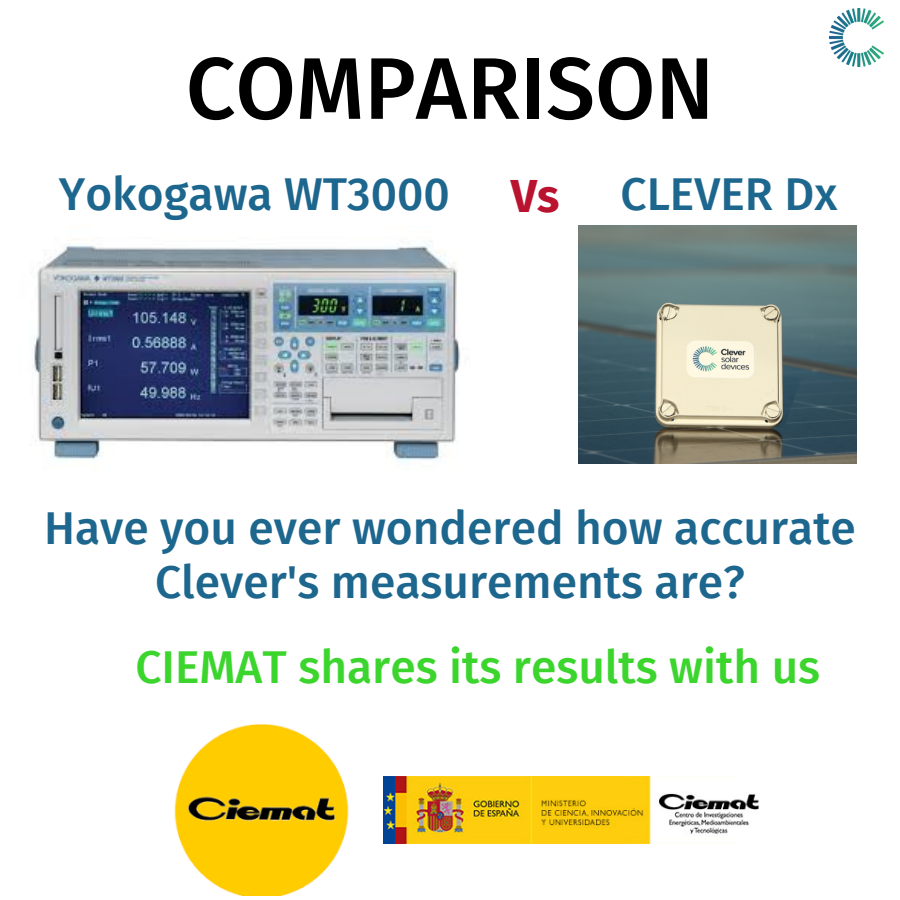
<style>
.page{position:relative;width:900px;height:900px;background:#fff}
.page>*{position:absolute;margin:0;border:0;box-sizing:border-box;transform-origin:0 0}
.t1{font:500 87.4px "Fira Sans";color:#000}
.t2{font:500 46.1px/54px "Fira Sans";color:#1d668e;text-align:center}
.t3{font:500 46.1px "Fira Sans";color:#3cd52e}
.t4{font:700 46.1px "Fira Sans";color:#b9132f}
</style>
<div class="page">
<img style="left:174px;top:725px;width:175px;height:170px">
<img style="left:384px;top:776px;width:375px;height:68px">
<img style="left:32px;top:239px;width:428px;height:223px">
<img style="left:578px;top:225px;width:279px;height:238px">
<img style="left:830px;top:9px;width:53px;height:58px">
<p class="t1" style="left:186px;top:37px;width:530px">COMPARISON</p>
<p class="t2" style="left:59px;top:167px;width:393px">Yokogawa WT3000</p>
<p class="t4" style="left:511px;top:169px;width:50px">Vs</p>
<p class="t2" style="left:620px;top:167px;width:218px">CLEVER Dx</p>
<p class="t2" style="left:44px;top:501px;width:813px">Have you ever wondered how accurate<br>Clever's measurements are?</p>
<p class="t3" style="left:135px;top:639px;width:686px">CIEMAT shares its results with us</p>
</div>
